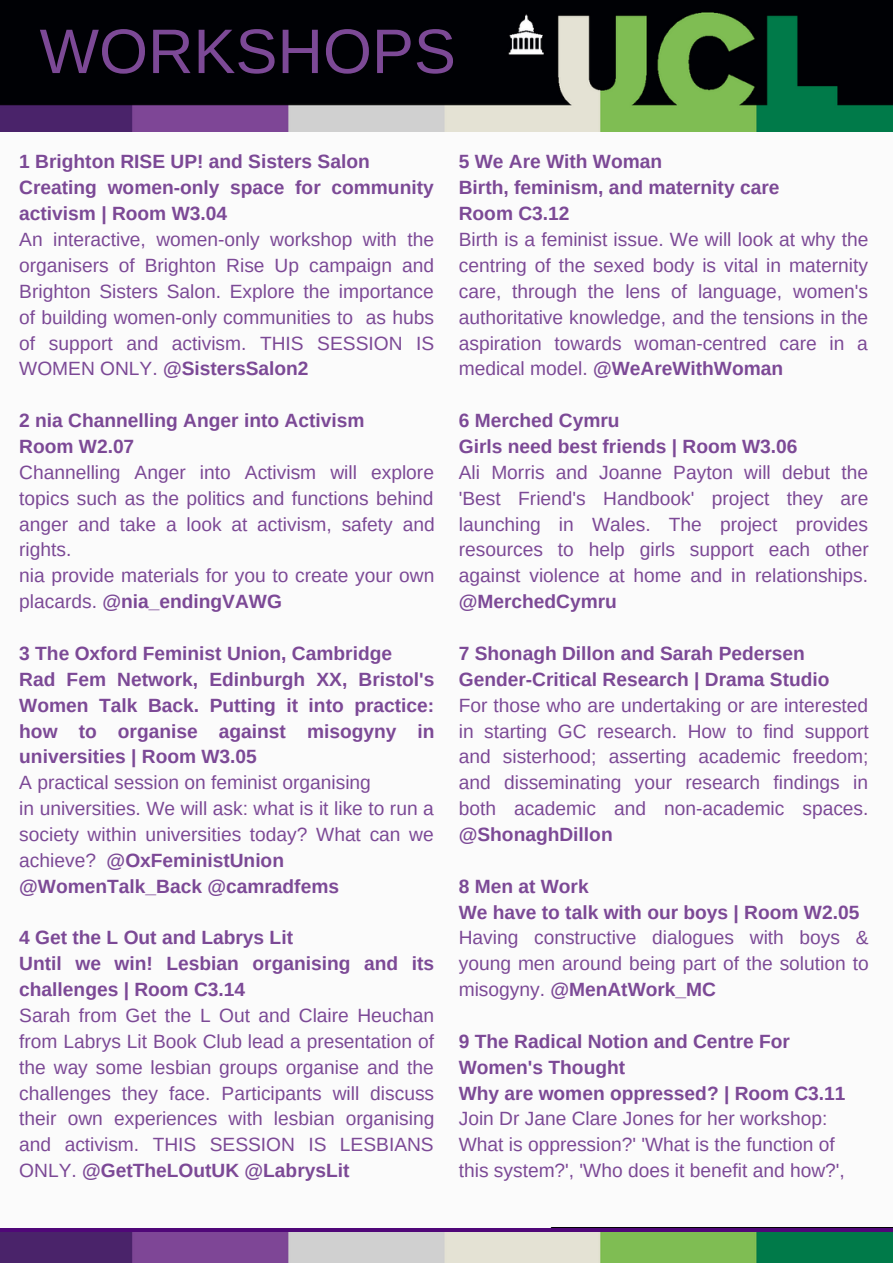
<style>
.page{position:relative;width:893px;height:1264px;background:#fff}
.page>*{position:absolute;margin:0;border:0;box-sizing:border-box;transform-origin:0 0}
.t1{font:63px "Arimo";color:#7c4996}
.t2{font:19.2px/25.8px "Arimo";color:#7c4996;text-align:justify}
.t3{font:700 19.2px/25.8px "Arimo";color:#7c4996}
.s1{font-weight:700}
</style>
<div class="page">
<div style="left:0;top:0;width:892px;height:1262px;background:#fbfbfb"></div>
<div style="left:0;top:1227px;width:892px;height:35px;background:#500778"></div>
<img style="left:0;top:0;width:892px;height:132px">
<img style="left:0;top:1232px;width:892px;height:30px">
<h1 class="t1" style="left:40px;top:16px;width:418px">WORKSHOPS</h1>
<p class="t3" style="left:19px;top:149px;width:416px">1 Brighton RISE UP! and Sisters Salon<br>Creating women-only space for community activism | Room W3.04</p>
<p class="t2" style="left:19px;top:226px;width:416px">An interactive, women-only workshop with the organisers of Brighton Rise Up campaign and Brighton Sisters Salon. Explore the importance of building women-only communities to as hubs of support and activism. THIS SESSION IS WOMEN ONLY. <span class="s1">@SistersSalon2</span></p>
<p class="t3" style="left:19px;top:407px;width:346px">2 nia Channelling Anger into Activism<br>Room W2.07</p>
<p class="t2" style="left:19px;top:459px;width:417px;text-align:left">Channelling Anger into Activism will explore topics such as the politics and functions behind anger and take a look at activism, safety and rights.<br>nia provide materials for you to create your own placards. <span class="s1">@nia_endingVAWG</span></p>
<p class="t3" style="left:19px;top:640px;width:417px">3 The Oxford Feminist Union, Cambridge<br>Rad Fem Network, Edinburgh XX, Bristol's Women Talk Back. Putting it into practice: how to organise against misogyny in universities | Room W3.05</p>
<p class="t2" style="left:19px;top:769px;width:416px;text-align:left">A practical session on feminist organising<br>in universities. We will ask: what is it like to run a society within universities today? What can we achieve? <span class="s1">@OxFeministUnion @WomenTalk_Back @camradfems</span></p>
<p class="t3" style="left:19px;top:924px;width:416px">4 Get the L Out and Labrys Lit<br>Until we win! Lesbian organising and its challenges | Room C3.14</p>
<p class="t2" style="left:19px;top:1002px;width:416px">Sarah from Get the L Out and Claire Heuchan from Labrys Lit Book Club lead a presentation of the way some lesbian groups organise and the challenges they face. Participants will discuss their own experiences with lesbian organising and activism. THIS SESSION IS LESBIANS ONLY. <span class="s1">@GetTheLOutUK @LabrysLit</span></p>
<p class="t3" style="left:458px;top:149px;width:322px">5 We Are With Woman<br>Birth, feminism, and maternity care<br>Room C3.12</p>
<p class="t2" style="left:458px;top:226px;width:411px">Birth is a feminist issue. We will look at why the centring of the sexed body is vital in maternity care, through the lens of language, women's authoritative knowledge, and the tensions in the aspiration towards woman-centred care in a medical model. <span class="s1">@WeAreWithWoman</span></p>
<p class="t3" style="left:458px;top:407px;width:340px">6 Merched Cymru<br>Girls need best friends | Room W3.06</p>
<p class="t2" style="left:458px;top:459px;width:411px">Ali Morris and Joanne Payton will debut the 'Best Friend's Handbook' project they are launching in Wales. The project provides resources to help girls support each other against violence at home and in relationships.</p>
<p class="t3" style="left:458px;top:588px;width:160px">@MerchedCymru</p>
<p class="t3" style="left:458px;top:640px;width:372px">7 Shonagh Dillon and Sarah Pedersen<br>Gender-Critical Research | Drama Studio</p>
<p class="t2" style="left:458px;top:692px;width:411px">For those who are undertaking or are interested in starting GC research. How to find support and sisterhood; asserting academic freedom; and disseminating your research findings in both academic and non-academic spaces.</p>
<p class="t3" style="left:458px;top:821px;width:155px">@ShonaghDillon</p>
<p class="t3" style="left:458px;top:873px;width:402px">8 Men at Work<br>We have to talk with our boys | Room W2.05</p>
<p class="t2" style="left:458px;top:924px;width:411px">Having constructive dialogues with boys &amp; young men around being part of the solution to misogyny. <span class="s1">@MenAtWork_MC</span></p>
<p class="t3" style="left:458px;top:1028px;width:388px">9 The Radical Notion and Centre For<br>Women's Thought<br>Why are women oppressed? | Room C3.11</p>
<p class="t2" style="left:458px;top:1105px;width:387px;text-align:left">Join Dr Jane Clare Jones for her workshop:<br>What is oppression?' 'What is the function of this system?', 'Who does it benefit and how?',</p>
</div>
